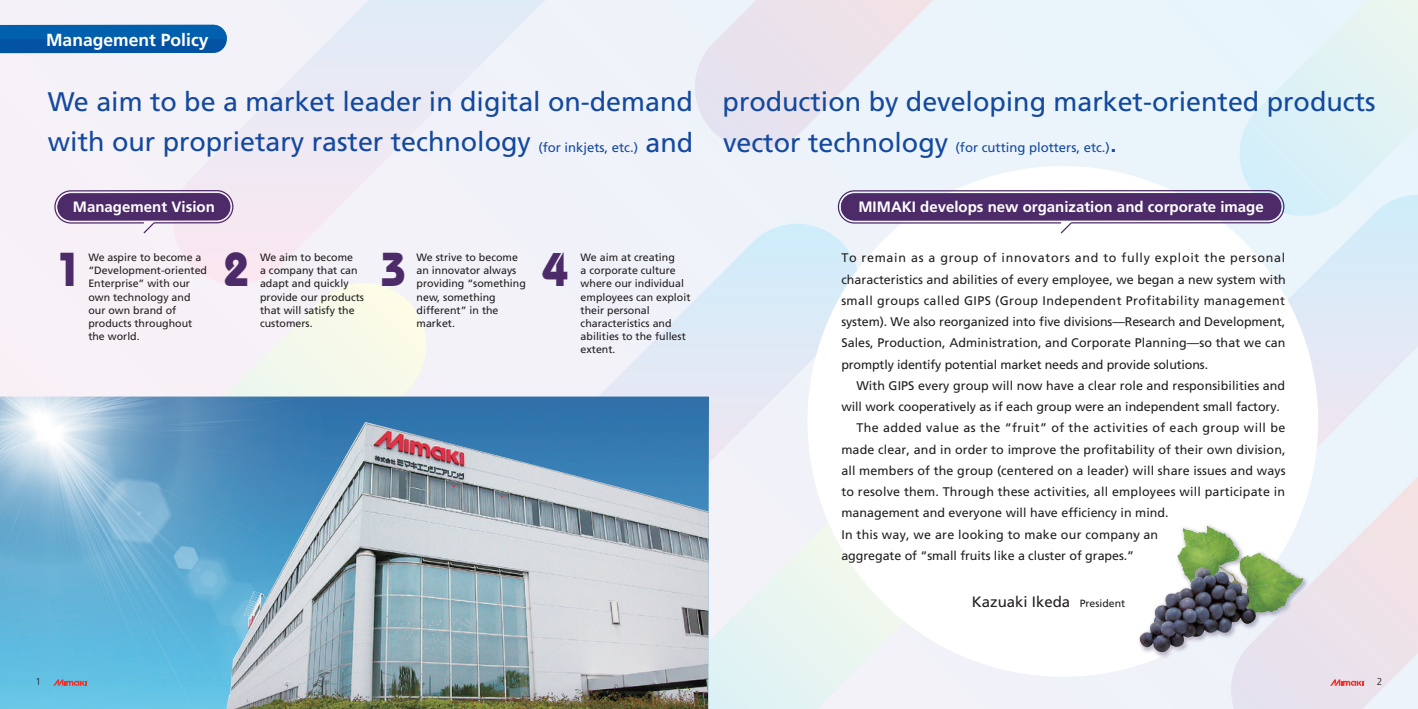
<style>
.page{position:relative;width:1418px;height:709px;background:#fff}
.page>*{position:absolute;margin:0;border:0;box-sizing:border-box;transform-origin:0 0}
.t1{font:700 47.5px "Bauhaus Pro";color:#4d2b68}
.t2{font:26.88px/40.4px "Frutiger LT Std";color:#13499f}
.t3{font:700 17.5px "Frutiger LT Std";color:#fff}
.t4{font:700 15px "Frutiger LT Std";color:#fff}
.t5{font:15px "Frutiger LT Std";color:#231f20}
.t6{font:12.5px/21.2px "Frutiger LT Std";letter-spacing:.01em;color:#231f20;text-align:justify}
.t7{font:12.5px "Frutiger LT Std";letter-spacing:.035em;color:#231f20}
.t8{font:10.62px/13.1px "Frutiger LT Std";color:#231f20}
.t9{font:300 10px "Frutiger LT Std";color:#231f20}
.s1{font-size:13.12px}
.s2{font-size:10.5px}
</style>
<div class="page">
<div style="left:0;top:0;width:1417px;height:709px;background:#f0f2f9"></div>
<svg style="left:1239px;top:0;width:178px;height:195px"></svg>
<svg style="left:709px;top:566px;width:271px;height:143px"></svg>
<svg style="left:237px;top:291px;width:189px;height:105px"></svg>
<svg style="left:1220px;top:195px;width:197px;height:251px"></svg>
<svg style="left:600px;top:224px;width:257px;height:342px"></svg>
<svg style="left:167px;top:0;width:378px;height:291px"></svg>
<svg style="left:695px;top:0;width:238px;height:150px"></svg>
<svg style="left:1231px;top:478px;width:186px;height:231px"></svg>
<div style="left:807px;top:166px;width:511px;height:510px;background:#fff;border-radius:50%"></div>
<img style="left:0;top:396px;width:709px;height:313px">
<img style="left:227px;top:422px;width:481px;height:287px">
<img style="left:1153px;top:520px;width:157px;height:140px">
<img style="left:1139px;top:567px;width:117px;height:87px">
<img style="left:1177px;top:527px;width:57px;height:56px">
<div style="left:54px;top:190px;width:179px;height:34px;border:1px solid #4d2b68;border-radius:16px"></div>
<div style="left:57px;top:193px;width:173px;height:27px;background:#4d2b68;border-radius:14px"></div>
<svg style="left:142px;top:222px;width:14px;height:12px"></svg>
<div style="left:837px;top:190px;width:447px;height:34px;border:1px solid #4d2b68;border-radius:16px"></div>
<div style="left:841px;top:193px;width:440px;height:27px;background:#4d2b68;border-radius:14px"></div>
<svg style="left:1059px;top:222px;width:13px;height:12px"></svg>
<svg style="left:0;top:25px;width:227px;height:28px;background:#055baa"></svg>
<svg style="left:53px;top:679px;width:35px;height:6px"></svg>
<svg style="left:1330px;top:679px;width:35px;height:6px"></svg>
<h3 class="t3" style="left:46px;top:29px;width:164px">Management Policy</h3>
<h2 class="t2" style="left:48px;top:82px;width:1329px">We aim to be a market leader in digital on-demand production by developing market-oriented products with our proprietary raster technology <span class="s1">(for inkjets, etc.)</span> and vector technology <span class="s1">(for cutting plotters, etc.)</span>.</h2>
<p class="t4" style="left:73px;top:198px;width:143px">Management Vision</p>
<p class="t4" style="left:858px;top:198px;width:407px">MIMAKI develops new organization and corporate image</p>
<h1 class="t1" style="left:56px;top:240px;width:28px">1</h1>
<p class="t8" style="left:88px;top:251px;width:120px">We aspire to become a “Development-oriented<br>Enterprise” with our own technology and our own brand of products throughout the world.</p>
<h1 class="t1" style="left:223px;top:240px;width:28px">2</h1>
<p class="t8" style="left:260px;top:251px;width:105px">We aim to become<br>a company that can adapt and quickly provide our products that will satisfy the customers.</p>
<h1 class="t1" style="left:380px;top:240px;width:28px">3</h1>
<p class="t8" style="left:416px;top:251px;width:111px">We strive to become an innovator always providing “something new, something different” in the market.</p>
<h1 class="t1" style="left:542px;top:240px;width:28px">4</h1>
<p class="t8" style="left:580px;top:251px;width:111px">We aim at creating<br>a corporate culture where our individual employees can exploit their personal characteristics and abilities to the fullest extent.</p>
<p class="t6" style="left:841px;top:247px;width:446px">To remain as a group of innovators and to fully exploit the personal characteristics and abilities of every employee, we began a new system with small groups called GIPS (Group Independent Profitability management system). We also reorganized into five divisions—Research and Development, Sales, Production, Administration, and Corporate Planning—so that we can promptly identify potential market needs and provide solutions.</p>
<p class="t6" style="left:856px;top:375px;width:430px">With GIPS every group will now have a clear role and responsibilities and</p>
<p class="t6" style="left:841px;top:396px;width:440px">will work cooperatively as if each group were an independent small factory.</p>
<p class="t7" style="left:856px;top:420px;width:430px">The added value as the “fruit” of the activities of each group will be</p>
<p class="t6" style="left:841px;top:439px;width:446px">made clear, and in order to improve the profitability of their own division,</p>
<p class="t6" style="left:841px;top:460px;width:446px">all members of the group (centered on a leader) will share issues and ways</p>
<p class="t6" style="left:841px;top:481px;width:445px">to resolve them. Through these activities, all employees will participate in</p>
<p class="t6" style="left:841px;top:502px;width:329px">management and everyone will have efficiency in mind.</p>
<p class="t6" style="left:841px;top:524px;width:318px">In this way, we are looking to make our company an</p>
<p class="t6" style="left:841px;top:545px;width:294px">aggregate of “small fruits like a cluster of grapes.”</p>
<p class="t5" style="left:971px;top:592px;width:155px">Kazuaki Ikeda <span class="s2">President</span></p>
<p class="t9" style="left:35px;top:676px;width:7px">1</p>
<p class="t9" style="left:1376px;top:676px;width:7px">2</p>
</div>
